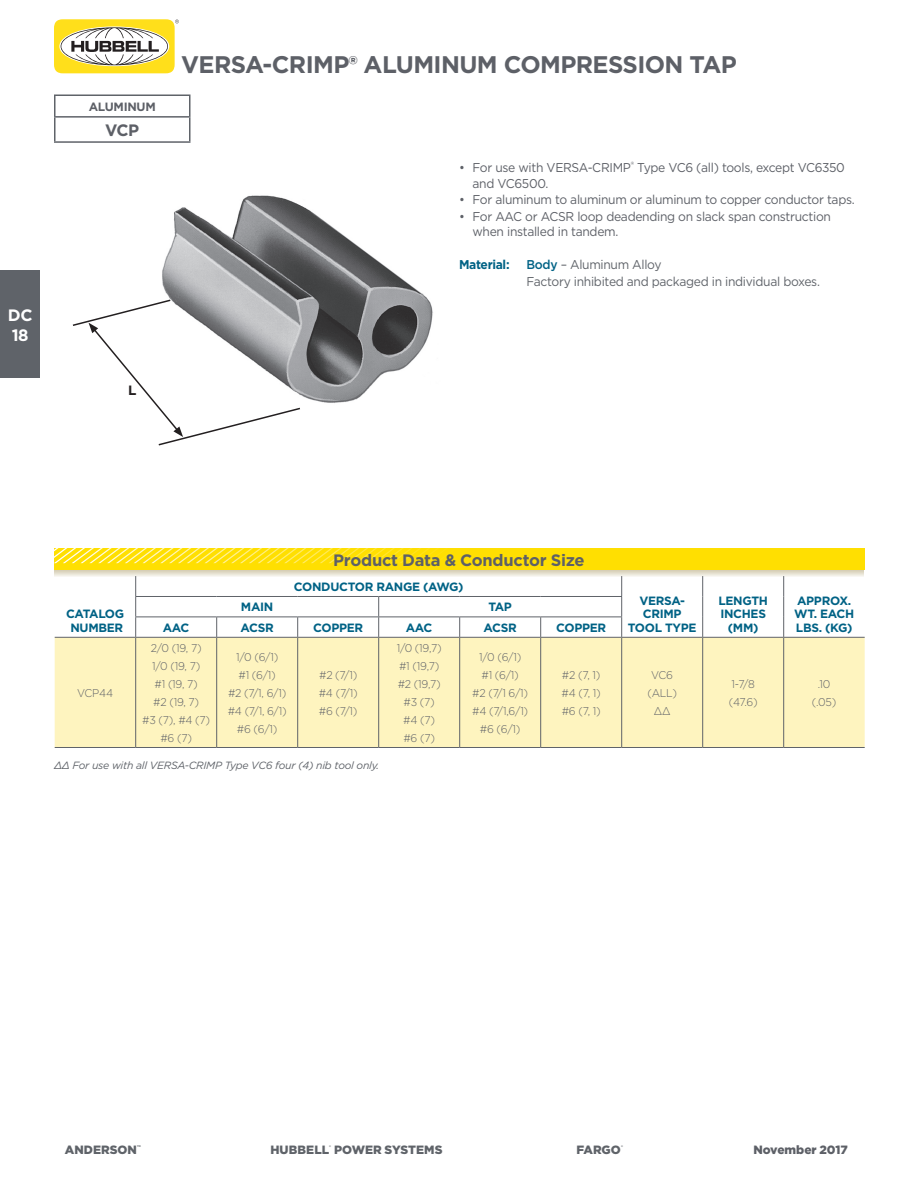
<style>
.page{position:relative;width:918px;height:1188px;background:#fff}
.page>*{position:absolute;margin:0;border:0;box-sizing:border-box;transform-origin:0 0}
.t1{font:700 24px "Gotham";letter-spacing:-.025em;color:#5d6067}
.t2{font:700 16.5px "Gotham";letter-spacing:-.02em;color:#5d6067}
.t3{font:700 16.5px/19.8px "Gotham";color:#fff}
.t4{font:700 13.5px "Gotham";color:#231f20}
.t5{font:12.75px/15.3px "Gotham";letter-spacing:-.025em;color:#5d6067;scale:.95 1}
.t6{font:12.75px/16.6px "Gotham";letter-spacing:-.025em;color:#5f6369;scale:.95 1}
.t7{font:700 12.75px "Gotham";letter-spacing:-.025em;color:#006285;scale:.95 1}
.t8{font:700 12px/13.5px "Gotham";letter-spacing:-.025em;color:#006285;text-align:center}
.t9{font:900 12px "Gotham";color:#5f6369}
.t10{font:900 12px "Gotham";letter-spacing:-.005em;color:#5d6067}
.t11{font:700 12px "Gotham";letter-spacing:-.025em;color:#5d6067}
.t12{font:300 11.25px/18px "Gotham";letter-spacing:-.025em;color:#5d6067;text-align:center;scale:.95 1}
.t13{font:italic 10.5px "Gotham";letter-spacing:-.025em;color:#5f6369}
.t14{font:900 5.25px "Gotham";color:#5f6369}
.s1{font-weight:500;color:#006285}
</style>
<div class="page">
<div style="left:0;top:270px;width:41px;height:108px;background:#5f6369"></div>
<div style="left:54px;top:19px;width:121px;height:54px;background:#ffdf1b;border-radius:9px"></div>
<svg style="left:61px;top:27px;width:107px;height:38px;background:#cbc5a5"></svg>
<svg style="left:175px;top:20px;width:4px;height:3px"></svg>
<hr style="left:54px;top:94px;width:137px;height:2px;background:#5f6369">
<hr style="left:54px;top:96px;width:2px;height:20px;background:#5f6369">
<hr style="left:189px;top:96px;width:2px;height:20px;background:#5f6369">
<hr style="left:54px;top:116px;width:137px;height:2px;background:#5f6369">
<hr style="left:54px;top:118px;width:2px;height:23px;background:#5f6369">
<hr style="left:189px;top:118px;width:2px;height:23px;background:#5f6369">
<hr style="left:54px;top:141px;width:137px;height:2px;background:#5f6369">
<div style="left:55px;top:638px;width:810px;height:109px;background:#fef4bf"></div>
<hr style="left:135px;top:596px;width:82px;height:1px;background:#5f6369">
<hr style="left:217px;top:596px;width:81px;height:1px;background:#5f6369">
<hr style="left:298px;top:596px;width:81px;height:1px;background:#5f6369">
<hr style="left:379px;top:596px;width:81px;height:1px;background:#5f6369">
<hr style="left:460px;top:596px;width:81px;height:1px;background:#5f6369">
<hr style="left:541px;top:596px;width:81px;height:1px;background:#5f6369">
<hr style="left:135px;top:617px;width:82px;height:1px;background:#5f6369">
<svg style="left:135px;top:583px;width:1px;height:54px"></svg>
<hr style="left:217px;top:617px;width:81px;height:1px;background:#5f6369">
<svg style="left:216px;top:617px;width:1px;height:20px"></svg>
<hr style="left:298px;top:617px;width:81px;height:1px;background:#5f6369">
<svg style="left:297px;top:617px;width:1px;height:20px"></svg>
<hr style="left:379px;top:617px;width:81px;height:1px;background:#5f6369">
<svg style="left:378px;top:597px;width:1px;height:40px"></svg>
<hr style="left:460px;top:617px;width:81px;height:1px;background:#5f6369">
<svg style="left:459px;top:617px;width:1px;height:20px"></svg>
<hr style="left:541px;top:617px;width:81px;height:1px;background:#5f6369">
<svg style="left:540px;top:617px;width:1px;height:20px"></svg>
<svg style="left:621px;top:583px;width:1px;height:54px"></svg>
<svg style="left:702px;top:583px;width:1px;height:54px"></svg>
<svg style="left:783px;top:583px;width:1px;height:54px"></svg>
<hr style="left:55px;top:637px;width:81px;height:1px;background:#5f6369">
<hr style="left:136px;top:637px;width:81px;height:1px;background:#5f6369">
<hr style="left:135px;top:638px;width:1px;height:109px;background:#5f6369">
<hr style="left:217px;top:637px;width:81px;height:1px;background:#5f6369">
<hr style="left:216px;top:638px;width:1px;height:109px;background:#5f6369">
<hr style="left:298px;top:637px;width:81px;height:1px;background:#5f6369">
<hr style="left:297px;top:638px;width:1px;height:109px;background:#5f6369">
<hr style="left:379px;top:637px;width:81px;height:1px;background:#5f6369">
<hr style="left:378px;top:638px;width:1px;height:109px;background:#5f6369">
<hr style="left:460px;top:637px;width:81px;height:1px;background:#5f6369">
<hr style="left:459px;top:638px;width:1px;height:109px;background:#5f6369">
<hr style="left:541px;top:637px;width:81px;height:1px;background:#5f6369">
<hr style="left:540px;top:638px;width:1px;height:109px;background:#5f6369">
<hr style="left:622px;top:637px;width:81px;height:1px;background:#5f6369">
<hr style="left:621px;top:638px;width:1px;height:109px;background:#5f6369">
<hr style="left:703px;top:637px;width:81px;height:1px;background:#5f6369">
<hr style="left:702px;top:638px;width:1px;height:109px;background:#5f6369">
<hr style="left:784px;top:637px;width:81px;height:1px;background:#5f6369">
<hr style="left:783px;top:638px;width:1px;height:109px;background:#5f6369">
<hr style="left:55px;top:747px;width:81px;height:1px;background:#5f6369">
<hr style="left:136px;top:747px;width:81px;height:1px;background:#5f6369">
<hr style="left:217px;top:747px;width:81px;height:1px;background:#5f6369">
<hr style="left:298px;top:747px;width:81px;height:1px;background:#5f6369">
<hr style="left:379px;top:747px;width:81px;height:1px;background:#5f6369">
<hr style="left:460px;top:747px;width:81px;height:1px;background:#5f6369">
<hr style="left:541px;top:747px;width:81px;height:1px;background:#5f6369">
<hr style="left:622px;top:747px;width:81px;height:1px;background:#5f6369">
<hr style="left:703px;top:747px;width:81px;height:1px;background:#5f6369">
<hr style="left:784px;top:747px;width:81px;height:1px;background:#5f6369">
<svg style="left:54px;top:570px;width:810px;height:13px"></svg>
<div style="left:54px;top:548px;width:810px;height:22px;background:#ffdf01"></div>
<svg style="left:54px;top:548px;width:388px;height:15px"></svg>
<img style="left:162px;top:195px;width:271px;height:208px">
<svg style="left:72px;top:298px;width:230px;height:148px"></svg>
<h2 class="t3" style="left:8px;top:306px;width:26px">DC<br>18</h2>
<p class="t11" style="left:89px;top:101px;width:69px">ALUMINUM</p>
<h2 class="t2" style="left:105px;top:123px;width:36px">VCP</h2>
<h1 class="t1" style="left:181px;top:54px;width:557px">VERSA-CRIMP® ALUMINUM COMPRESSION TAP</h1>
<p class="t5" style="left:473px;top:161px;width:394px;text-indent:-14px">• For use with VERSA-CRIMP<sup>®</sup> Type VC6 (all) tools, except VC6350 and VC6500.</p>
<p class="t5" style="left:459px;top:193px;width:418px">• For aluminum to aluminum or aluminum to copper conductor taps.</p>
<p class="t5" style="left:473px;top:209px;width:379px;text-indent:-14px">• For AAC or ACSR loop deadending on slack span construction when installed in tandem.</p>
<p class="t7" style="left:459px;top:259px;width:55px">Material:</p>
<p class="t6" style="left:526px;top:257px;width:310px"><span class="s1">Body</span> – Aluminum Alloy<br>Factory inhibited and packaged in individual boxes.</p>
<p class="t4" style="left:128px;top:385px;width:10px">L</p>
<h2 class="t2" style="left:333px;top:553px;width:253px">Product Data &amp; Conductor Size</h2>
<p class="t8" style="left:66px;top:608px;width:60px">CATALOG<br>NUMBER</p>
<p class="t12" style="left:77px;top:685px;width:39px">VCP44</p>
<p class="t8" style="left:294px;top:581px;width:171px">CONDUCTOR RANGE (AWG)</p>
<p class="t8" style="left:241px;top:601px;width:34px">MAIN</p>
<p class="t8" style="left:488px;top:601px;width:25px">TAP</p>
<p class="t8" style="left:163px;top:622px;width:28px">AAC</p>
<p class="t8" style="left:241px;top:622px;width:35px">ACSR</p>
<p class="t8" style="left:313px;top:622px;width:52px">COPPER</p>
<p class="t8" style="left:406px;top:622px;width:28px">AAC</p>
<p class="t8" style="left:484px;top:622px;width:35px">ACSR</p>
<p class="t8" style="left:556px;top:622px;width:52px">COPPER</p>
<p class="t8" style="left:628px;top:595px;width:70px">VERSA-<br>CRIMP<br>TOOL TYPE</p>
<p class="t8" style="left:718px;top:595px;width:51px">LENGTH<br>INCHES (MM)</p>
<p class="t8" style="left:794px;top:595px;width:61px;text-align:left">APPROX.<br>WT. EACH<br>LBS. (KG)</p>
<p class="t12" style="left:142px;top:640px;width:73px">2/0 (19, 7)<br>1/0 (19, 7)<br>#1 (19, 7)<br>#2 (19, 7)<br>#3 (7), #4 (7) #6 (7)</p>
<p class="t12" style="left:228px;top:649px;width:64px">1/0 (6/1)<br>#1 (6/1)<br>#2 (7/1, 6/1) #4 (7/1, 6/1) #6 (6/1)</p>
<p class="t12" style="left:319px;top:667px;width:42px;text-align:justify">#2 (7/1) #4 (7/1) #6 (7/1)</p>
<p class="t12" style="left:397px;top:640px;width:49px">1/0 (19,7) #1 (19,7) #2 (19,7) #3 (7) #4 (7) #6 (7)</p>
<p class="t12" style="left:472px;top:649px;width:61px">1/0 (6/1)<br>#1 (6/1)<br>#2 (7/1 6/1) #4 (7/1,6/1) #6 (6/1)</p>
<p class="t12" style="left:562px;top:667px;width:43px;text-align:justify">#2 (7, 1) #4 (7, 1) #6 (7, 1)</p>
<p class="t12" style="left:647px;top:667px;width:33px">VC6 (ALL) ∆∆</p>
<p class="t12" style="left:729px;top:676px;width:32px;text-align:left">1-7/8 (47.6)</p>
<p class="t12" style="left:812px;top:676px;width:27px">.10 (.05)</p>
<p class="t13" style="left:54px;top:761px;width:327px">∆∆ For use with all VERSA-CRIMP Type VC6 four (4) nib tool only.</p>
<p class="t14" style="left:329px;top:1145px;width:3px">®</p>
<p class="t9" style="left:576px;top:1144px;width:46px">FARGO</p>
<p class="t14" style="left:621px;top:1145px;width:3px">®</p>
<p class="t10" style="left:753px;top:1144px;width:96px">November 2017</p>
<p class="t9" style="left:65px;top:1144px;width:74px">ANDERSON</p>
<p class="t14" style="left:137px;top:1145px;width:5px">™</p>
<p class="t9" style="left:270px;top:1144px;width:174px">HUBBELL POWER SYSTEMS</p>
</div>
